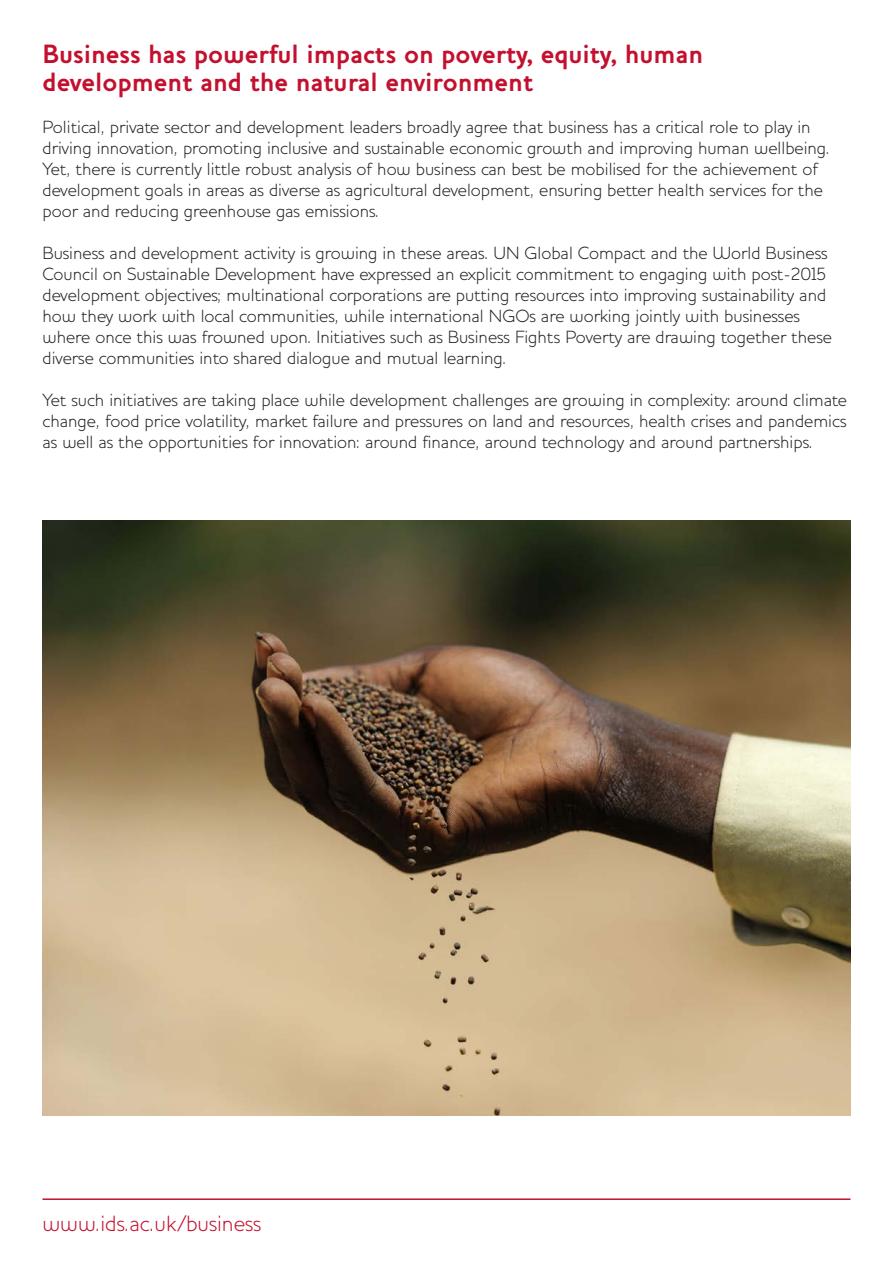
<style>
.page{position:relative;width:893px;height:1263px;background:#fff}
.page>*{position:absolute;margin:0;border:0;box-sizing:border-box;transform-origin:0 0}
.t1{font:700 27px/28.5px "Houschka";color:#c3102f}
.t2{font:300 22.5px "Houschka";color:#c3102f}
.t3{font:300 18px/21px "Houschka";color:#231f20}
</style>
<div class="page">
<hr style="left:43px;top:1198px;width:807px;height:2px;background:#c3102f">
<img style="left:43px;top:521px;width:807px;height:594px">
<p class="t1" style="left:43px;top:39px;width:662px">Business has powerful impacts on poverty, equity, human development and the natural environment</p>
<p class="t3" style="left:43px;top:117px;width:789px">Political, private sector and development leaders broadly agree that business has a critical role to play in driving innovation, promoting inclusive and sustainable economic growth and improving human wellbeing.<br>Yet, there is currently little robust analysis of how business can best be mobilised for the achievement of development goals in areas as diverse as agricultural development, ensuring better health services for the poor and reducing greenhouse gas emissions.</p>
<p class="t3" style="left:43px;top:243px;width:791px">Business and development activity is growing in these areas. UN Global Compact and the World Business Council on Sustainable Development have expressed an explicit commitment to engaging with post-2015 development objectives; multinational corporations are putting resources into improving sustainability and how they work with local communities, while international NGOs are working jointly with businesses where once this was frowned upon. Initiatives such as Business Fights Poverty are drawing together these diverse communities into shared dialogue and mutual learning.</p>
<p class="t3" style="left:43px;top:390px;width:806px;text-align:justify">Yet such initiatives are taking place while development challenges are growing in complexity: around climate change, food price volatility, market failure and pressures on land and resources, health crises and pandemics as well as the opportunities for innovation: around finance, around technology and around partnerships.</p>
<p class="t2" style="left:43px;top:1210px;width:220px">www.ids.ac.uk/business</p>
</div>
